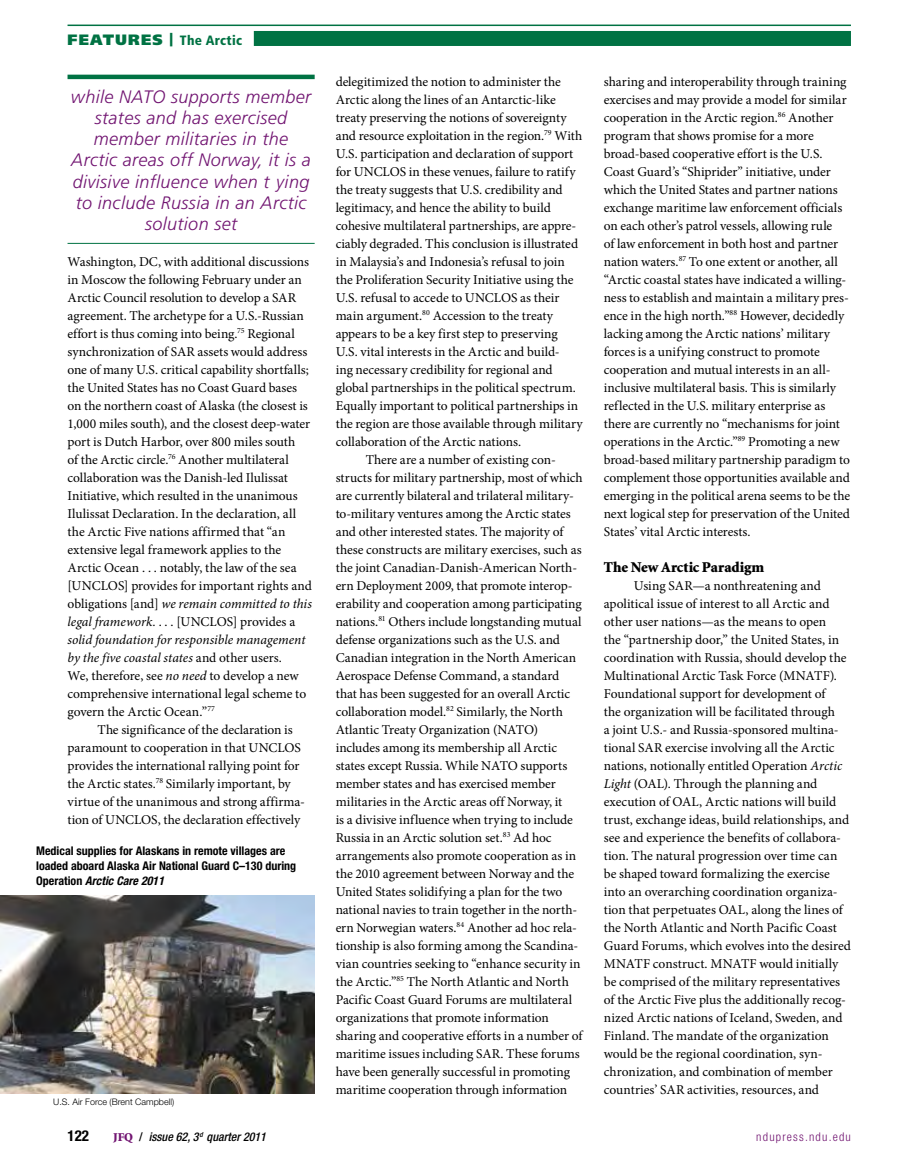
<style>
.page{position:relative;width:905px;height:1175px;background:#fff}
.page>*{position:absolute;margin:0;border:0;box-sizing:border-box;transform-origin:0 0}
.QUOTE__GREEN_Pull-Qu{font:italic 300 18px/21px "Frutiger LT Std";letter-spacing:.02em;color:#711471;text-align:center}
.BODY__Subhead{font:900 15px "Minion Std";letter-spacing:-.005em;color:#000}
.t1{font:700 condensed 15px "Helvetica Neue LT Std";color:#000}
.BODY__Text_9_11-15_o{font:13.5px/18px "Minion Pro";letter-spacing:-.005em;color:#000}
.t2{font:900 condensed 13.5px "Frutiger LT Std";letter-spacing:.025em;color:#007243}
.PHOTO__Caption{font:700 condensed 12px/15px "Helvetica Neue LT Std";color:#000}
.t3{font:italic 500 condensed 12px "Helvetica Neue LT Std";color:#000}
.t4{font:300 condensed 12px "Helvetica Neue LT Std";letter-spacing:.1em;color:#711471}
.PHOTO__Credit{font:300 9px "Helvetica Neue LT Std";color:#000}
.s1{font-stretch:normal;font-size:15px}
.s2{font-stretch:normal}
.s3{font-style:italic}
.s4{font-family:"Minion Std";font-weight:900;font-style:normal;font-stretch:normal;color:#711471}
.s5{font-style:normal}
</style>
<div class="page">
<div style="left:254px;top:31px;width:597px;height:15px;background:#007243"></div>
<hr style="left:68px;top:25px;width:782px;height:1px;background:#007243">
<img style="left:0;top:895px;width:315px;height:199px">
<hr style="left:68px;top:75px;width:247px;height:4px;background:#007243">
<hr style="left:68px;top:243px;width:247px;height:1px;background:#007243">
<p class="t2" style="left:68px;top:32px;width:176px"><span class="s1">FEATURES</span> <span class="s2">|</span> The Arctic</p>
<p class="QUOTE__GREEN_Pull-Qu" style="left:71px;top:87px;width:242px">while NATO supports member states and has exercised member militaries in the<br>Arctic areas off Norway, it is a divisive influence when t ying to include Russia in an Arctic solution set</p>
<p class="BODY__Text_9_11-15_o" style="left:67px;top:252px;width:246px">Washington, DC, with additional discussions in Moscow the following February under an Arctic Council resolution to develop a SAR agreement. The archetype for a U.S.-Russian effort is thus coming into being.<sup>75</sup> Regional synchronization of SAR assets would address one of many U.S. critical capability shortfalls; the United States has no Coast Guard bases on the northern coast of Alaska (the closest is 1,000 miles south), and the closest deep-water port is Dutch Harbor, over 800 miles south<br>of the Arctic circle.<sup>76</sup> Another multilateral collaboration was the Danish-led Ilulissat Initiative, which resulted in the unanimous Ilulissat Declaration. In the declaration, all the Arctic Five nations affirmed that “an extensive legal framework applies to the Arctic Ocean . . . notably, the law of the sea [UNCLOS] provides for important rights and obligations [and] <span class="s3">we remain committed to this legal framework.</span> . . . [UNCLOS] provides a <span class="s3">solid foundation for responsible management by the five coastal states</span> and other users.<br>We, therefore, see <span class="s3">no need</span> to develop a new comprehensive international legal scheme to govern the Arctic Ocean.”<sup>77</sup></p>
<p class="BODY__Text_9_11-15_o" style="left:67px;top:720px;width:239px;text-indent:30px">The significance of the declaration is paramount to cooperation in that UNCLOS provides the international rallying point for the Arctic states.<sup>78</sup> Similarly important, by virtue of the unanimous and strong affirma&shy;tion of UNCLOS, the declaration effectively</p>
<p class="PHOTO__Caption" style="left:36px;top:843px;width:261px">Medical supplies for Alaskans in remote villages are loaded aboard Alaska Air National Guard C–130 during<br>Operation <span class="s3">Arctic Care 2011</span></p>
<p class="PHOTO__Credit" style="left:53px;top:1096px;width:122px">U.S. Air Force (Brent Campbell)</p>
<p class="BODY__Text_9_11-15_o" style="left:335px;top:72px;width:248px">delegitimized the notion to administer the Arctic along the lines of an Antarctic-like treaty preserving the notions of sovereignty and resource exploitation in the region.<sup>79</sup> With U.S. participation and declaration of support for UNCLOS in these venues, failure to ratify the treaty suggests that U.S. credibility and legitimacy, and hence the ability to build cohesive multilateral partnerships, are appre&shy;ciably degraded. This conclusion is illustrated in Malaysia’s and Indonesia’s refusal to join the Proliferation Security Initiative using the U.S. refusal to accede to UNCLOS as their main argument.<sup>80</sup> Accession to the treaty appears to be a key first step to preserving U.S. vital interests in the Arctic and build-<br>ing necessary credibility for regional and global partnerships in the political spectrum.<br>Equally important to political partnerships in the region are those available through military collaboration of the Arctic nations.</p>
<p class="BODY__Text_9_11-15_o" style="left:335px;top:450px;width:248px;text-indent:30px">There are a number of existing con&shy;structs for military partnership, most of which are currently bilateral and trilateral military&shy;to-military ventures among the Arctic states and other interested states. The majority of these constructs are military exercises, such as the joint Canadian-Danish-American North&shy;ern Deployment 2009, that promote interop&shy;erability and cooperation among participating nations.<sup>81</sup> Others include longstanding mutual defense organizations such as the U.S. and Canadian integration in the North American Aerospace Defense Command, a standard that has been suggested for an overall Arctic collaboration model.<sup>82</sup> Similarly, the North Atlantic Treaty Organization (NATO) includes among its membership all Arctic states except Russia. While NATO supports member states and has exercised member militaries in the Arctic areas off Norway, it<br>is a divisive influence when trying to include Russia in an Arctic solution set.<sup>83</sup> Ad hoc arrangements also promote cooperation as in the 2010 agreement between Norway and the United States solidifying a plan for the two national navies to train together in the north&shy;ern Norwegian waters.<sup>84</sup> Another ad hoc rela&shy;tionship is also forming among the Scandina&shy;vian countries seeking to “enhance security in the Arctic.”<sup>85</sup> The North Atlantic and North Pacific Coast Guard Forums are multilateral organizations that promote information sharing and cooperative efforts in a number of maritime issues including SAR. These forums have been generally successful in promoting maritime cooperation through information</p>
<p class="BODY__Text_9_11-15_o" style="left:603px;top:72px;width:248px">sharing and interoperability through training exercises and may provide a model for similar cooperation in the Arctic region.<sup>86</sup> Another program that shows promise for a more broad-based cooperative effort is the U.S.<br>Coast Guard’s “Shiprider” initiative, under which the United States and partner nations exchange maritime law enforcement officials on each other’s patrol vessels, allowing rule<br>of law enforcement in both host and partner nation waters.<sup>87</sup> To one extent or another, all “Arctic coastal states have indicated a willing&shy;ness to establish and maintain a military pres&shy;ence in the high north.”<sup>88</sup> However, decidedly lacking among the Arctic nations’ military forces is a unifying construct to promote cooperation and mutual interests in an all&shy;inclusive multilateral basis. This is similarly reflected in the U.S. military enterprise as there are currently no “mechanisms for joint operations in the Arctic.”<sup>89</sup> Promoting a new broad-based military partnership paradigm to complement those opportunities available and emerging in the political arena seems to be the next logical step for preservation of the United States’ vital Arctic interests.</p>
<p class="BODY__Subhead" style="left:603px;top:559px;width:162px">The New Arctic Paradigm</p>
<p class="BODY__Text_9_11-15_o" style="left:604px;top:576px;width:248px;text-indent:30px">Using SAR—a nonthreatening and apolitical issue of interest to all Arctic and other user nations—as the means to open<br>the “partnership door,” the United States, in coordination with Russia, should develop the Multinational Arctic Task Force (MNATF).<br>Foundational support for development of<br>the organization will be facilitated through<br>a joint U.S.- and Russia-sponsored multina&shy;tional SAR exercise involving all the Arctic nations, notionally entitled Operation <span class="s3">Arctic Light</span> (OAL). Through the planning and execution of OAL, Arctic nations will build trust, exchange ideas, build relationships, and see and experience the benefits of collabora&shy;tion. The natural progression over time can be shaped toward formalizing the exercise into an overarching coordination organiza&shy;tion that perpetuates OAL, along the lines of the North Atlantic and North Pacific Coast Guard Forums, which evolves into the desired MNATF construct. MNATF would initially be comprised of the military representatives of the Arctic Five plus the additionally recog&shy;nized Arctic nations of Iceland, Sweden, and Finland. The mandate of the organization would be the regional coordination, syn&shy;chronization, and combination of member countries’ SAR activities, resources, and</p>
<p class="t1" style="left:68px;top:1126px;width:23px">122</p>
<p class="t3" style="left:113px;top:1129px;width:154px"><span class="s4">JFQ</span> <span class="s5">/</span> issue 62, 3 <sup>d</sup> quarter 2011</p>
<p class="t4" style="left:756px;top:1129px;width:96px">ndupress.ndu.edu</p>
</div>
